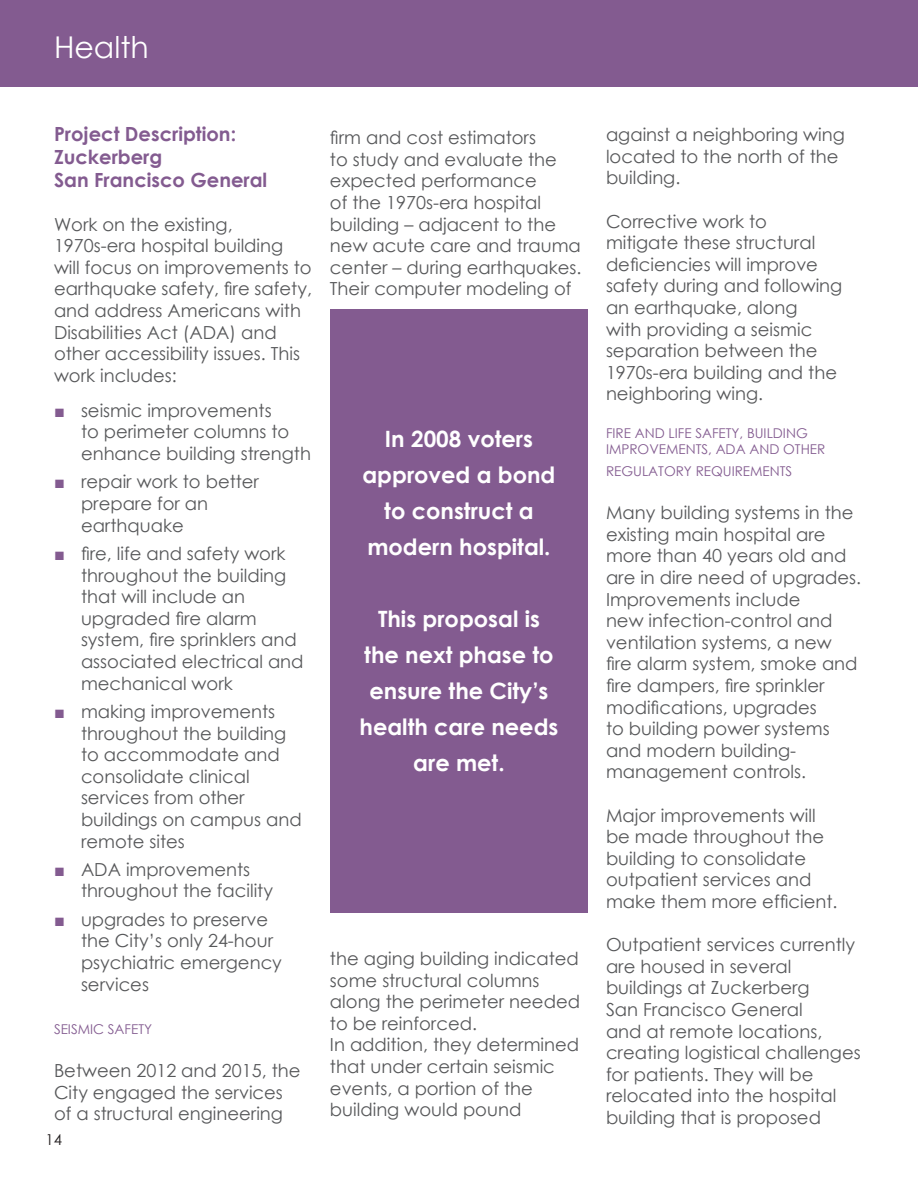
<style>
.page{position:relative;width:918px;height:1188px;background:#fff}
.page>*{position:absolute;margin:0;border:0;box-sizing:border-box;transform-origin:0 0}
.t1{font:30px "Century Gothic";color:#fff}
.t2{font:700 22.5px/36px "Century Gothic";color:#fff;text-align:center}
.t3{font:700 19.5px/23.4px "Century Gothic";color:#835b90}
.t4{font:18px/21.6px "Century Gothic";color:#57585a}
.t5{font:15px "Century Gothic";color:#231f20}
.t6{font:13.5px/16.2px "Century Gothic";color:#835b90}
.s1{font-weight:700;color:#835b90}
</style>
<div class="page">
<div style="left:330px;top:310px;width:258px;height:603px;background:#835b90"></div>
<div style="left:0;top:0;width:918px;height:86px;background:#835b90"></div>
<h1 class="t1" style="left:54px;top:26px;width:96px">Health</h1>
<p class="t3" style="left:54px;top:121px;width:215px">Project Description:<br>Zuckerberg<br>San Francisco General</p>
<p class="t4" style="left:54px;top:213px;width:259px">Work on the existing,<br>1970s-era hospital building will focus on improvements to earthquake safety, fire safety, and address Americans with<br>Disabilities Act (ADA) and other accessibility issues. This work includes:</p>
<p class="t4" style="left:81px;top:399px;width:232px;text-indent:-27px"><span class="s1">■</span> seismic improvements<br>to perimeter columns to enhance building strength</p>
<p class="t4" style="left:81px;top:471px;width:180px;text-indent:-27px"><span class="s1">■</span> repair work to better prepare for an earthquake</p>
<p class="t4" style="left:81px;top:542px;width:224px;text-indent:-27px"><span class="s1">■</span> fire, life and safety work throughout the building that will include an upgraded fire alarm system, fire sprinklers and associated electrical and mechanical work</p>
<p class="t4" style="left:81px;top:700px;width:222px;text-indent:-27px"><span class="s1">■</span> making improvements throughout the building to accommodate and consolidate clinical services from other buildings on campus and remote sites</p>
<p class="t4" style="left:81px;top:858px;width:194px;text-indent:-27px"><span class="s1">■</span> ADA improvements throughout the facility</p>
<p class="t4" style="left:81px;top:908px;width:202px;text-indent:-27px"><span class="s1">■</span> upgrades to preserve the City’s only 24-hour psychiatric emergency services</p>
<p class="t6" style="left:54px;top:1021px;width:100px">SEISMIC SAFETY</p>
<p class="t4" style="left:54px;top:1059px;width:248px">Between 2012 and 2015, the<br>City engaged the services of a structural engineering</p>
<p class="t5" style="left:45px;top:1129px;width:18px">14</p>
<p class="t4" style="left:330px;top:127px;width:253px">firm and cost estimators<br>to study and evaluate the expected performance<br>of the 1970s-era hospital building – adjacent to the new acute care and trauma center – during earthquakes.<br>Their computer modeling of</p>
<p class="t2" style="left:362px;top:420px;width:195px">In 2008 voters approved a bond to construct a modern hospital.</p>
<p class="t2" style="left:360px;top:600px;width:200px">This proposal is the next phase to ensure the City’s health care needs are met.</p>
<p class="t4" style="left:330px;top:947px;width:252px">the aging building indicated some structural columns along the perimeter needed to be reinforced.<br>In addition, they determined that under certain seismic events, a portion of the building would pound</p>
<p class="t4" style="left:606px;top:124px;width:240px">against a neighboring wing located to the north of the building.</p>
<p class="t4" style="left:606px;top:210px;width:238px">Corrective work to mitigate these structural deficiencies will improve safety during and following an earthquake, along<br>with providing a seismic separation between the<br>1970s-era building and the neighboring wing.</p>
<p class="t6" style="left:606px;top:425px;width:221px">FIRE AND LIFE SAFETY, BUILDING<br>IMPROVEMENTS, ADA AND OTHER</p>
<p class="t6" style="left:606px;top:463px;width:188px">REGULATORY REQUIREMENTS</p>
<p class="t4" style="left:606px;top:502px;width:257px">Many building systems in the existing main hospital are more than 40 years old and are in dire need of upgrades.<br>Improvements include<br>new infection-control and ventilation systems, a new fire alarm system, smoke and fire dampers, fire sprinkler modifications, upgrades<br>to building power systems and modern building&shy;management controls.</p>
<p class="t4" style="left:606px;top:804px;width:233px">Major improvements will be made throughout the building to consolidate outpatient services and make them more efficient.</p>
<p class="t4" style="left:606px;top:934px;width:256px">Outpatient services currently are housed in several buildings at Zuckerberg<br>San Francisco General<br>and at remote locations, creating logistical challenges for patients. They will be relocated into the hospital building that is proposed</p>
</div>
